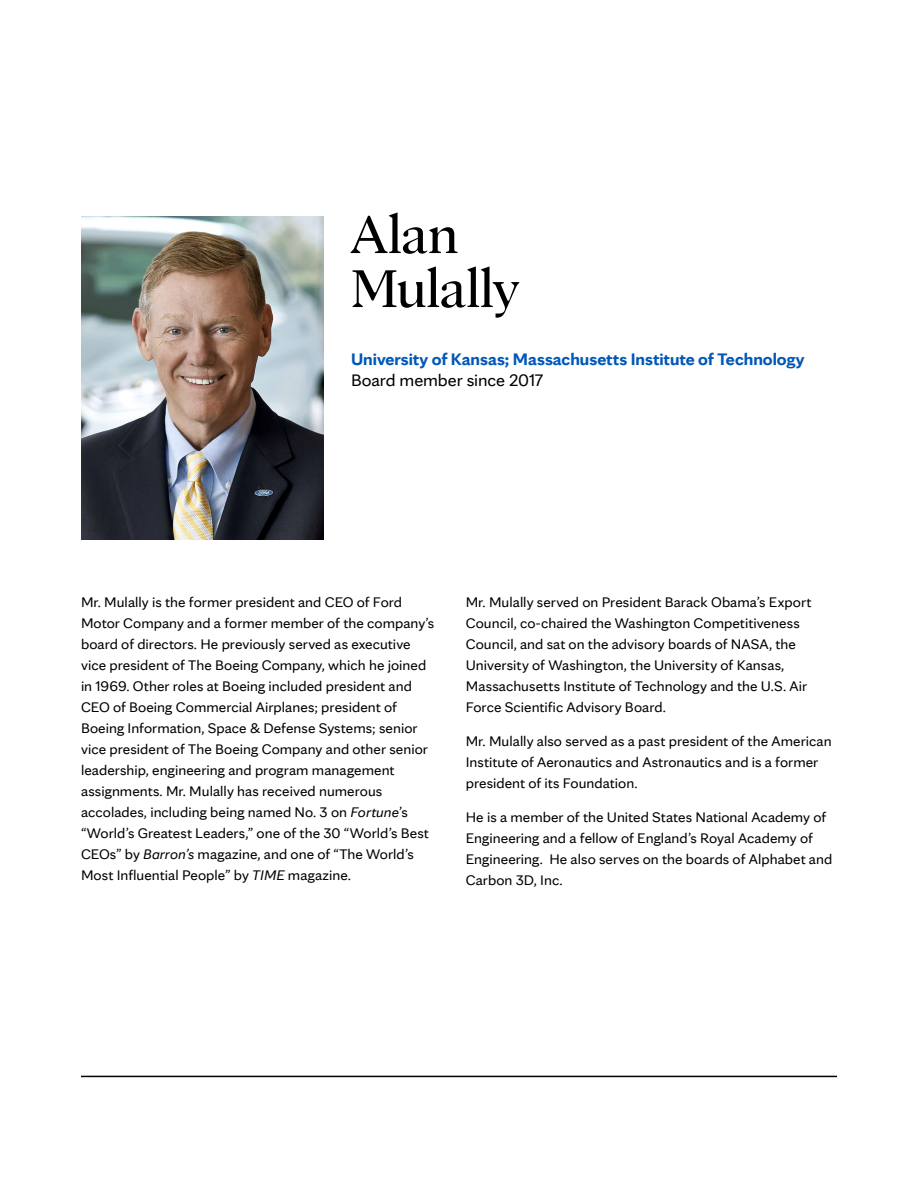
<style>
.page{position:relative;width:918px;height:1188px;background:#fff}
.page>*{position:absolute;margin:0;border:0;box-sizing:border-box;transform-origin:0 0}
.t1{font:57px "Mayo Clinic Serif Display";letter-spacing:.01em;color:#000}
.t2{font:700 18px/21px "Mayo Clinic Sans";color:#0057b8}
.t3{font:15px/21px "Mayo Clinic Sans";letter-spacing:.005em;color:#000}
.s1{font-weight:400;color:#000}
.s2{font-style:italic}
</style>
<div class="page">
<hr style="left:81px;top:1076px;width:756px;height:1px;background:#000">
<img style="left:81px;top:216px;width:243px;height:324px">
<p class="t1" style="left:351px;top:191px;width:109px">Alan</p>
<p class="t1" style="left:351px;top:245px;width:170px">Mulally</p>
<p class="t2" style="left:351px;top:346px;width:455px">University of Kansas; Massachusetts Institute of Technology<br><span class="s1">Board member since 2017</span></p>
<p class="t3" style="left:81px;top:590px;width:355px">Mr. Mulally is the former president and CEO of Ford Motor Company and a former member of the company’s board of directors. He previously served as executive vice president of The Boeing Company, which he joined in 1969. Other roles at Boeing included president and CEO of Boeing Commercial Airplanes; president of Boeing Information, Space &amp; Defense Systems; senior vice president of The Boeing Company and other senior leadership, engineering and program management assignments. Mr. Mulally has received numerous accolades, including being named No. 3 on <span class="s2">Fortune</span>’s “World’s Greatest Leaders,” one of the 30 “World’s Best CEOs” by <span class="s2">Barron’s</span> magazine, and one of “The World’s Most Influential People” by <span class="s2">TIME</span> magazine.</p>
<p class="t3" style="left:466px;top:590px;width:347px">Mr. Mulally served on President Barack Obama’s Export Council, co-chaired the Washington Competitiveness Council, and sat on the advisory boards of NASA, the University of Washington, the University of Kansas, Massachusetts Institute of Technology and the U.S. Air Force Scientific Advisory Board.</p>
<p class="t3" style="left:466px;top:729px;width:367px">Mr. Mulally also served as a past president of the American<br>Institute of Aeronautics and Astronautics and is a former president of its Foundation.</p>
<p class="t3" style="left:466px;top:806px;width:368px">He is a member of the United States National Academy of Engineering and a fellow of England’s Royal Academy of Engineering. He also serves on the boards of Alphabet and Carbon 3D, Inc.</p>
</div>
